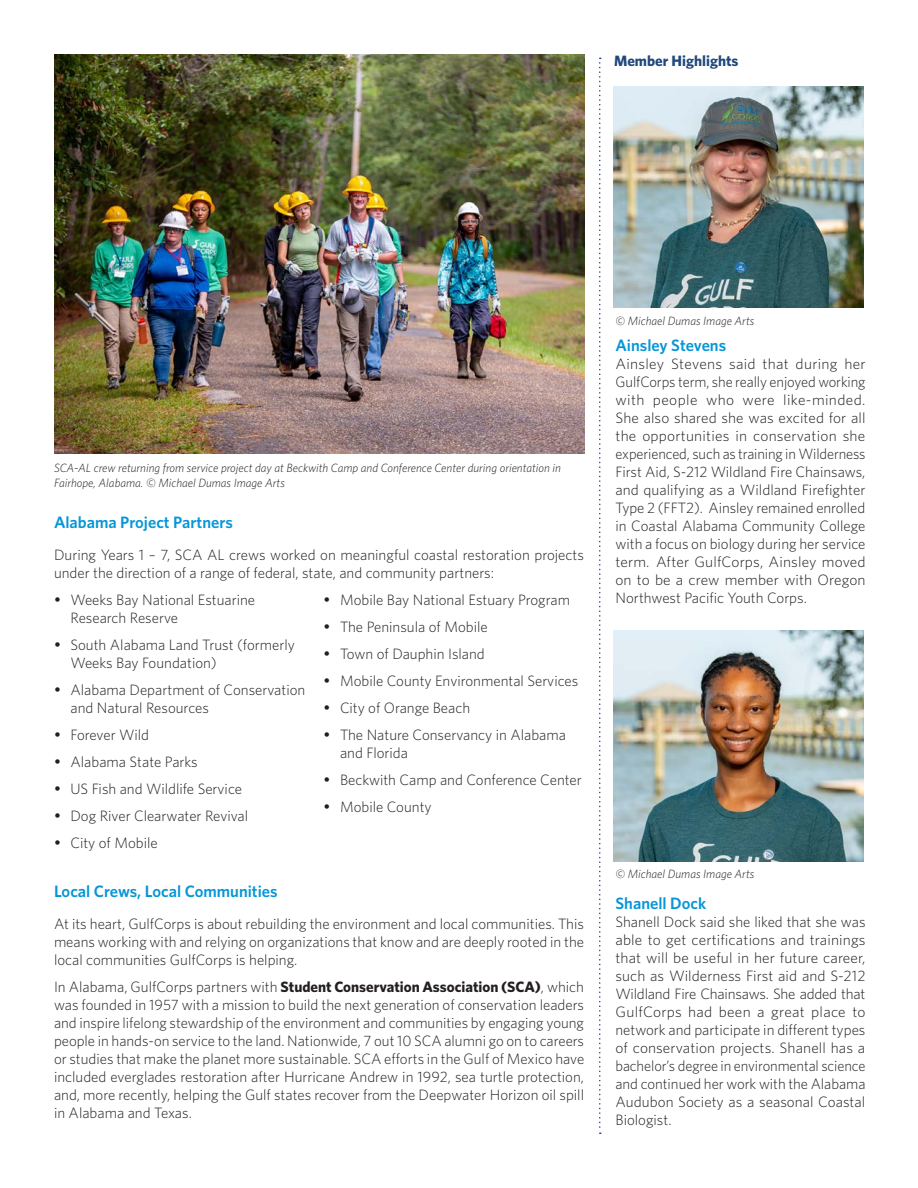
<style>
.page{position:relative;width:918px;height:1188px;background:#fff}
.page>*{position:absolute;margin:0;border:0;box-sizing:border-box;transform-origin:0 0}
.Head_1{font:600 16.5px "Whitney";color:#0696d7}
.Text{font:300 15px/18px "Whitney";color:#231f20}
.Sidebar_text{font:300 15px/18px "Whitney";color:#231f20;text-align:justify}
.Sidebar_title{font:700 15px "Whitney";color:#20487b}
.t1{font:italic 300 12px/14.4px "Whitney";color:#231f20}
.s1{font-weight:700}
</style>
<div class="page">
<svg style="left:599px;top:58px;width:2px;height:1076px"></svg>
<img style="left:614px;top:86px;width:250px;height:222px">
<img style="left:614px;top:631px;width:250px;height:230px">
<img style="left:54px;top:54px;width:530px;height:400px">
<p class="Sidebar_title" style="left:614px;top:51px;width:126px">Member Highlights</p>
<p class="t1" style="left:54px;top:460px;width:509px">SCA-AL crew returning from service project day at Beckwith Camp and Conference Center during orientation in<br>Fairhope, Alabama. © Michael Dumas Image Arts</p>
<p class="Head_1" style="left:54px;top:512px;width:180px">Alabama Project Partners</p>
<p class="Text" style="left:54px;top:545px;width:531px">During Years 1 – 7, SCA AL crews worked on meaningful coastal restoration projects under the direction of a range of federal, state, and community partners:</p>
<p class="Text" style="left:70px;top:590px;width:186px;text-indent:-16px">• Weeks Bay National Estuarine<br>Research Reserve</p>
<p class="Text" style="left:70px;top:635px;width:226px;text-indent:-16px">• South Alabama Land Trust (formerly<br>Weeks Bay Foundation)</p>
<p class="Text" style="left:70px;top:680px;width:236px;text-indent:-16px">• Alabama Department of Conservation and Natural Resources</p>
<p class="Text" style="left:54px;top:725px;width:97px">• Forever Wild</p>
<p class="Text" style="left:54px;top:752px;width:145px">• Alabama State Parks</p>
<p class="Text" style="left:54px;top:779px;width:190px">• US Fish and Wildlife Service</p>
<p class="Text" style="left:54px;top:806px;width:196px">• Dog River Clearwater Revival</p>
<p class="Text" style="left:54px;top:833px;width:105px">• City of Mobile</p>
<p class="Text" style="left:324px;top:590px;width:248px">• Mobile Bay National Estuary Program</p>
<p class="Text" style="left:324px;top:617px;width:166px">• The Peninsula of Mobile</p>
<p class="Text" style="left:324px;top:644px;width:163px">• Town of Dauphin Island</p>
<p class="Text" style="left:324px;top:671px;width:256px">• Mobile County Environmental Services</p>
<p class="Text" style="left:324px;top:698px;width:148px">• City of Orange Beach</p>
<p class="Text" style="left:340px;top:725px;width:228px;text-indent:-16px">• The Nature Conservancy in Alabama and Florida</p>
<p class="Text" style="left:324px;top:770px;width:260px">• Beckwith Camp and Conference Center</p>
<p class="Text" style="left:324px;top:797px;width:110px">• Mobile County</p>
<p class="Head_1" style="left:54px;top:881px;width:225px">Local Crews, Local Communities</p>
<p class="Text" style="left:54px;top:914px;width:532px;text-align:justify">At its heart, GulfCorps is about rebuilding the environment and local communities. This means working with and relying on organizations that know and are deeply rooted in the local communities GulfCorps is helping.</p>
<p class="Text" style="left:54px;top:977px;width:532px;text-align:justify">In Alabama, GulfCorps partners with <span class="s1">Student Conservation Association (SCA)</span>, which was founded in 1957 with a mission to build the next generation of conservation leaders and inspire lifelong stewardship of the environment and communities by engaging young people in hands-on service to the land. Nationwide, 7 out 10 SCA alumni go on to careers or studies that make the planet more sustainable. SCA efforts in the Gulf of Mexico have included everglades restoration after Hurricane Andrew in 1992, sea turtle protection, and, more recently, helping the Gulf states recover from the Deepwater Horizon oil spill in Alabama and Texas.</p>
<p class="t1" style="left:616px;top:313px;width:140px">© Michael Dumas Image Arts</p>
<p class="Head_1" style="left:615px;top:334px;width:112px">Ainsley Stevens</p>
<p class="Sidebar_text" style="left:615px;top:354px;width:252px">Ainsley Stevens said that during her GulfCorps term, she really enjoyed working with people who were like-minded.<br>She also shared she was excited for all the opportunities in conservation she experienced, such as training in Wilderness First Aid, S-212 Wildland Fire Chainsaws, and qualifying as a Wildland Firefighter Type 2 (FFT2). Ainsley remained enrolled in Coastal Alabama Community College with a focus on biology during her service term. After GulfCorps, Ainsley moved on to be a crew member with Oregon Northwest Pacific Youth Corps.</p>
<p class="t1" style="left:616px;top:867px;width:140px">© Michael Dumas Image Arts</p>
<p class="Head_1" style="left:615px;top:892px;width:92px">Shanell Dock</p>
<p class="Sidebar_text" style="left:615px;top:912px;width:252px">Shanell Dock said she liked that she was able to get certifications and trainings that will be useful in her future career, such as Wilderness First aid and S-212<br>Wildland Fire Chainsaws. She added that GulfCorps had been a great place to network and participate in different types of conservation projects. Shanell has a bachelor’s degree in environmental science and continued her work with the Alabama Audubon Society as a seasonal Coastal Biologist.</p>
</div>
